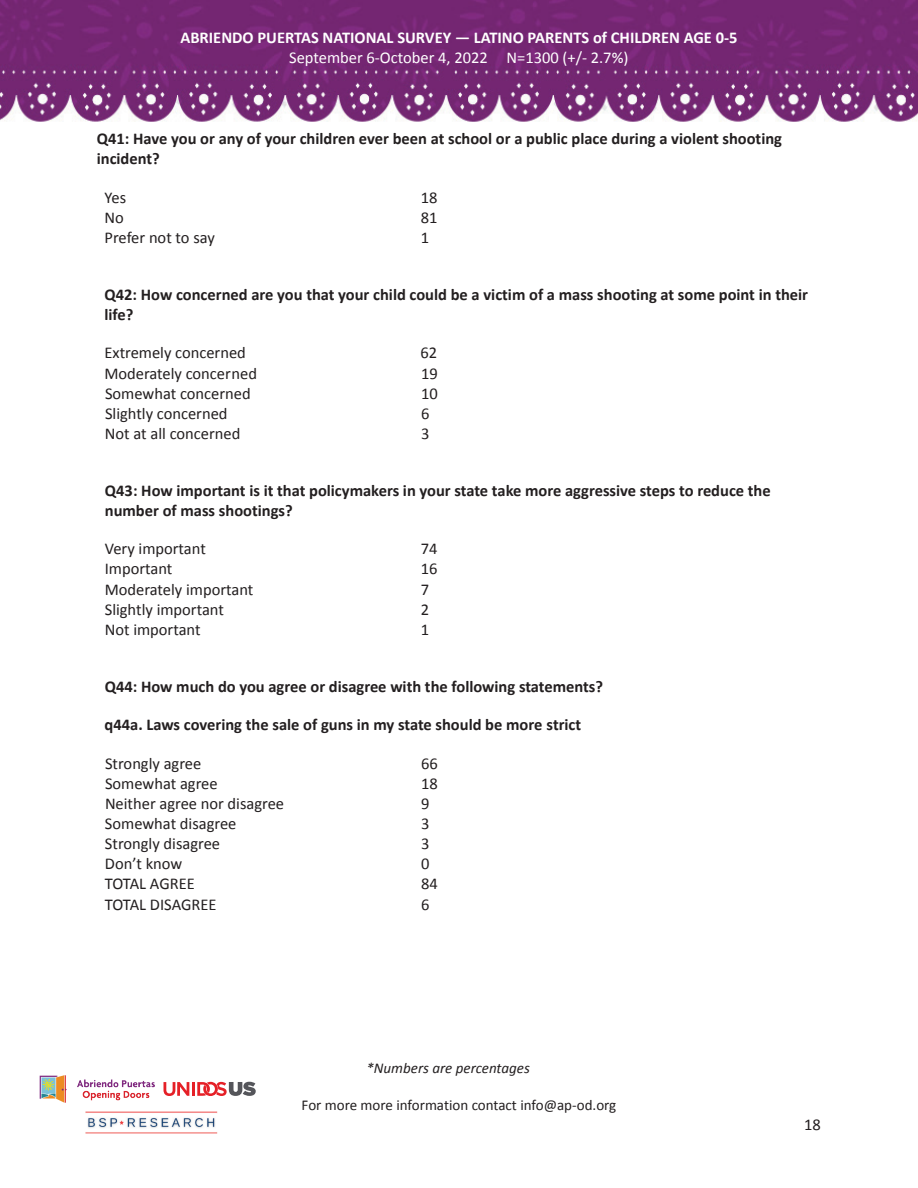
<style>
.page{position:relative;width:918px;height:1188px;background:#fff}
.page>*{position:absolute;margin:0;border:0;box-sizing:border-box;transform-origin:0 0}
.t1{font:700 16.5px/20.1px "Calibri";color:#231f20}
.t2{font:16.5px "Calibri";color:#231f20}
.t3{font:700 16.5px "Calibri";color:#fff}
.t4{font:16.5px "Calibri";color:#fff}
.t5{font:15px "Calibri";color:#231f20}
.t6{font:italic 15px "Calibri";color:#231f20}
</style>
<div class="page">
<img style="left:0;top:0;width:918px;height:122px">
<img style="left:39px;top:1075px;width:116px;height:28px">
<img style="left:86px;top:1111px;width:132px;height:23px">
<svg style="left:163px;top:1082px;width:26px;height:14px"></svg>
<hr style="left:192px;top:1082px;width:3px;height:14px;background:#e52027">
<svg style="left:197px;top:1082px;width:59px;height:14px"></svg>
<p class="t3" style="left:180px;top:27px;width:559px">ABRIENDO PUERTAS NATIONAL SURVEY — LATINO PARENTS of CHILDREN AGE 0-5</p>
<p class="t4" style="left:289px;top:47px;width:341px">September 6-October 4, 2022 N=1300 (+/- 2.7%)</p>
<p class="t1" style="left:97px;top:129px;width:687px">Q41: Have you or any of your children ever been at school or a public place during a violent shooting incident?</p>
<p class="t2" style="left:105px;top:187px;width:23px">Yes</p>
<p class="t2" style="left:421px;top:187px;width:18px">18</p>
<p class="t2" style="left:105px;top:207px;width:21px">No</p>
<p class="t2" style="left:421px;top:207px;width:18px">81</p>
<p class="t2" style="left:105px;top:227px;width:112px">Prefer not to say</p>
<p class="t2" style="left:421px;top:227px;width:10px">1</p>
<p class="t1" style="left:104px;top:284px;width:705px">Q42: How concerned are you that your child could be a victim of a mass shooting at some point in their life?</p>
<p class="t2" style="left:104px;top:342px;width:143px">Extremely concerned</p>
<p class="t2" style="left:421px;top:342px;width:18px">62</p>
<p class="t2" style="left:104px;top:363px;width:154px">Moderately concerned</p>
<p class="t2" style="left:421px;top:363px;width:18px">19</p>
<p class="t2" style="left:105px;top:383px;width:147px">Somewhat concerned</p>
<p class="t2" style="left:421px;top:383px;width:18px">10</p>
<p class="t2" style="left:105px;top:403px;width:124px">Slightly concerned</p>
<p class="t2" style="left:421px;top:403px;width:10px">6</p>
<p class="t2" style="left:105px;top:423px;width:137px">Not at all concerned</p>
<p class="t2" style="left:421px;top:423px;width:10px">3</p>
<p class="t1" style="left:105px;top:480px;width:667px">Q43: How important is it that policymakers in your state take more aggressive steps to reduce the number of mass shootings?</p>
<p class="t2" style="left:105px;top:538px;width:103px">Very important</p>
<p class="t2" style="left:421px;top:538px;width:18px">74</p>
<p class="t2" style="left:105px;top:559px;width:69px">Important</p>
<p class="t2" style="left:421px;top:559px;width:18px">16</p>
<p class="t2" style="left:105px;top:579px;width:150px">Moderately important</p>
<p class="t2" style="left:421px;top:579px;width:10px">7</p>
<p class="t2" style="left:105px;top:599px;width:121px">Slightly important</p>
<p class="t2" style="left:421px;top:599px;width:10px">2</p>
<p class="t2" style="left:105px;top:619px;width:97px">Not important</p>
<p class="t2" style="left:421px;top:619px;width:10px">1</p>
<p class="t1" style="left:105px;top:676px;width:500px">Q44: How much do you agree or disagree with the following statements?</p>
<p class="t1" style="left:105px;top:715px;width:478px">q44a. Laws covering the sale of guns in my state should be more strict</p>
<p class="t2" style="left:105px;top:753px;width:98px">Strongly agree</p>
<p class="t2" style="left:421px;top:753px;width:18px">66</p>
<p class="t2" style="left:105px;top:773px;width:114px">Somewhat agree</p>
<p class="t2" style="left:421px;top:773px;width:18px">18</p>
<p class="t2" style="left:105px;top:793px;width:181px">Neither agree nor disagree</p>
<p class="t2" style="left:421px;top:793px;width:10px">9</p>
<p class="t2" style="left:105px;top:813px;width:133px">Somewhat disagree</p>
<p class="t2" style="left:421px;top:813px;width:10px">3</p>
<p class="t2" style="left:105px;top:833px;width:117px">Strongly disagree</p>
<p class="t2" style="left:421px;top:833px;width:10px">3</p>
<p class="t2" style="left:105px;top:853px;width:79px">Don’t know</p>
<p class="t2" style="left:421px;top:853px;width:10px">0</p>
<p class="t2" style="left:105px;top:874px;width:91px">TOTAL AGREE</p>
<p class="t2" style="left:421px;top:874px;width:18px">84</p>
<p class="t2" style="left:105px;top:894px;width:113px">TOTAL DISAGREE</p>
<p class="t2" style="left:421px;top:894px;width:10px">6</p>
<p class="t6" style="left:366px;top:1058px;width:165px">*Numbers are percentages</p>
<p class="t5" style="left:302px;top:1096px;width:316px">For more more information contact info@ap-od.org</p>
<p class="t2" style="left:804px;top:1114px;width:18px">18</p>
</div>
